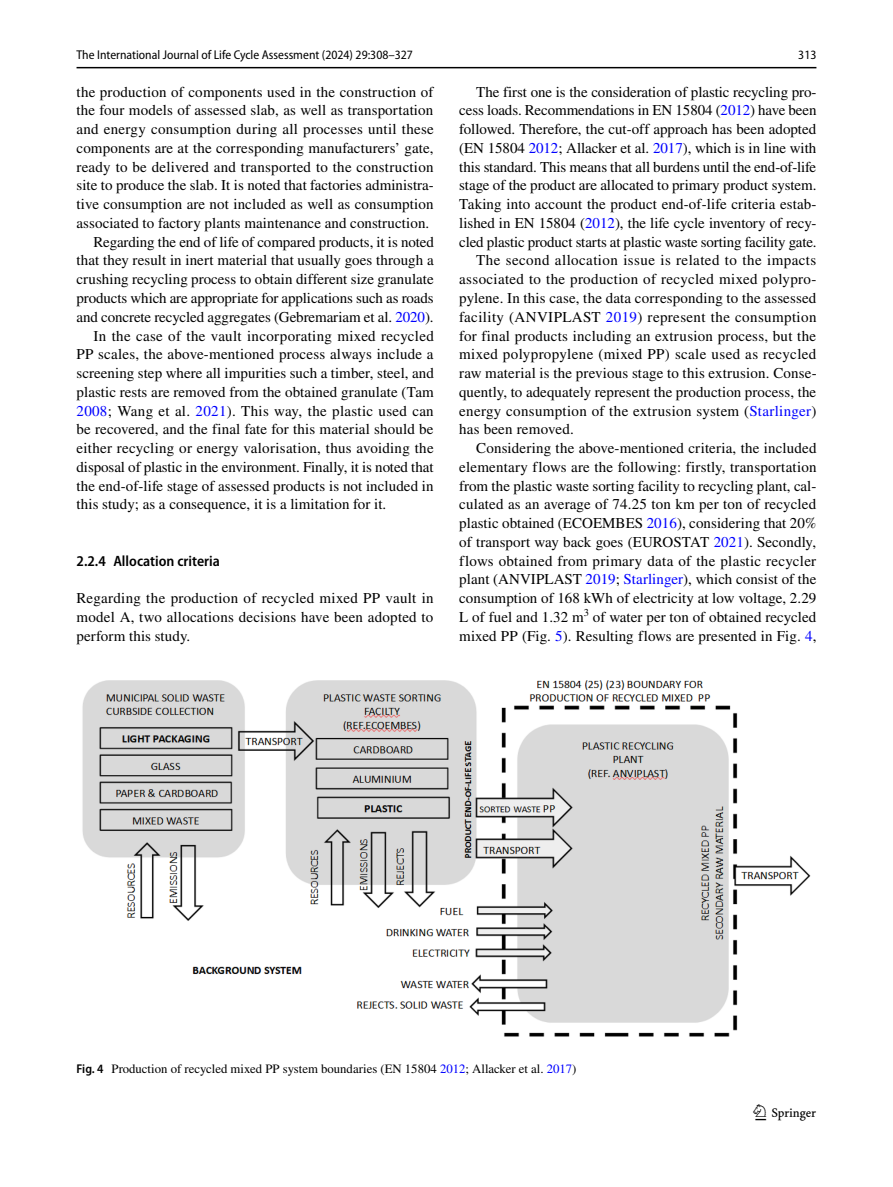
<style>
.page{position:relative;width:893px;height:1187px;background:#fff}
.page>*{position:absolute;margin:0;border:0;box-sizing:border-box;transform-origin:0 0}
.t1{font:22.5px "Springnew Regular 2";color:#000}
.t2{font:15px/18.8px "STIX";letter-spacing:.005em;color:#000;text-align:justify}
.t3{font:15px "STIX";letter-spacing:.025em;color:#000}
.t4{font:15px "STIX";letter-spacing:.03em;color:#000}
.t5{font:600 semi-condensed 15px "Myriad Pro";color:#000}
.t6{font:12.75px "STIX";color:#000}
.t7{font:semi-condensed 12.75px "Myriad Pro";color:#000}
.s1{color:#00f}
.s2{font-family:"Myriad Pro";font-weight:600;font-stretch:semi-condensed}
</style>
<div class="page">
<hr style="left:77px;top:67px;width:739px;height:1px;background:#000">
<img style="left:82px;top:680px;width:729px;height:357px">
<p class="t7" style="left:77px;top:48px;width:338px">The International Journal of Life Cycle Assessment (2024) 29:308–327</p>
<p class="t7" style="left:798px;top:48px;width:20px">313</p>
<p class="t2" style="left:77px;top:83px;width:359px">the production of components used in the construction of</p>
<p class="t2" style="left:77px;top:102px;width:358px">the four models of assessed slab, as well as transportation</p>
<p class="t2" style="left:77px;top:121px;width:359px">and energy consumption during all processes until these</p>
<p class="t2" style="left:77px;top:139px;width:359px">components are at the corresponding manufacturers’ gate,</p>
<p class="t2" style="left:77px;top:158px;width:359px">ready to be delivered and transported to the construction</p>
<p class="t2" style="left:77px;top:177px;width:359px">site to produce the slab. It is noted that factories administra‑</p>
<p class="t2" style="left:77px;top:196px;width:359px">tive consumption are not included as well as consumption</p>
<p class="t2" style="left:77px;top:214px;width:354px">associated to factory plants maintenance and construction.</p>
<p class="t2" style="left:94px;top:233px;width:342px">Regarding the end of life of compared products, it is noted</p>
<p class="t2" style="left:77px;top:252px;width:359px">that they result in inert material that usually goes through a</p>
<p class="t2" style="left:77px;top:271px;width:359px">crushing recycling process to obtain different size granulate</p>
<p class="t2" style="left:77px;top:289px;width:359px">products which are appropriate for applications such as roads</p>
<p class="t2" style="left:77px;top:308px;width:359px">and concrete recycled aggregates (Gebremariam et al. <span class="s1">2020</span>).</p>
<p class="t2" style="left:94px;top:327px;width:342px">In the case of the vault incorporating mixed recycled</p>
<p class="t2" style="left:77px;top:346px;width:359px">PP scales, the above-mentioned process always include a</p>
<p class="t2" style="left:77px;top:364px;width:359px">screening step where all impurities such a timber, steel, and</p>
<p class="t2" style="left:77px;top:383px;width:359px">plastic rests are removed from the obtained granulate (Tam</p>
<p class="t2" style="left:77px;top:402px;width:359px"><span class="s1">2008</span>; Wang et al. <span class="s1">2021</span>). This way, the plastic used can</p>
<p class="t2" style="left:77px;top:421px;width:358px">be recovered, and the final fate for this material should be</p>
<p class="t2" style="left:77px;top:439px;width:359px">either recycling or energy valorisation, thus avoiding the</p>
<p class="t2" style="left:77px;top:458px;width:359px">disposal of plastic in the environment. Finally, it is noted that</p>
<p class="t2" style="left:77px;top:477px;width:359px">the end-of-life stage of assessed products is not included in</p>
<p class="t2" style="left:77px;top:496px;width:311px">this study; as a consequence, it is a limitation for it.</p>
<p class="t5" style="left:77px;top:552px;width:145px">2.2.4 Allocation criteria</p>
<p class="t2" style="left:77px;top:589px;width:359px">Regarding the production of recycled mixed PP vault in model A, two allocations decisions have been adopted to perform this study.</p>
<p class="t2" style="left:476px;top:83px;width:342px">The first one is the consideration of plastic recycling pro‑</p>
<p class="t2" style="left:459px;top:102px;width:359px">cess loads. Recommendations in EN 15804 (<span class="s1">2012</span>) have been</p>
<p class="t2" style="left:459px;top:121px;width:359px">followed. Therefore, the cut-off approach has been adopted</p>
<p class="t2" style="left:459px;top:139px;width:359px">(EN 15804 <span class="s1">2012</span>; Allacker et al. <span class="s1">2017</span>), which is in line with</p>
<p class="t2" style="left:459px;top:158px;width:358px">this standard. This means that all burdens until the end-of-life</p>
<p class="t2" style="left:459px;top:177px;width:359px">stage of the product are allocated to primary product system.</p>
<p class="t2" style="left:459px;top:196px;width:359px">Taking into account the product end-of-life criteria estab‑</p>
<p class="t2" style="left:459px;top:214px;width:359px">lished in EN 15804 (<span class="s1">2012</span>), the life cycle inventory of recy‑</p>
<p class="t2" style="left:459px;top:233px;width:359px">cled plastic product starts at plastic waste sorting facility gate.</p>
<p class="t4" style="left:476px;top:250px;width:341px">The second allocation issue is related to the impacts</p>
<p class="t3" style="left:459px;top:269px;width:359px">associated to the production of recycled mixed polypro‑</p>
<p class="t2" style="left:459px;top:289px;width:359px">pylene. In this case, the data corresponding to the assessed</p>
<p class="t3" style="left:459px;top:306px;width:359px">facility (ANVIPLAST <span class="s1">2019</span>) represent the consumption</p>
<p class="t2" style="left:459px;top:327px;width:358px">for final products including an extrusion process, but the</p>
<p class="t3" style="left:459px;top:344px;width:359px">mixed polypropylene (mixed PP) scale used as recycled</p>
<p class="t2" style="left:459px;top:364px;width:359px">raw material is the previous stage to this extrusion. Conse‑</p>
<p class="t2" style="left:459px;top:383px;width:359px">quently, to adequately represent the production process, the</p>
<p class="t2" style="left:459px;top:402px;width:359px">energy consumption of the extrusion system (<span class="s1">Starlinger</span>)</p>
<p class="t2" style="left:459px;top:421px;width:116px">has been removed.</p>
<p class="t2" style="left:476px;top:439px;width:342px">Considering the above-mentioned criteria, the included</p>
<p class="t2" style="left:459px;top:458px;width:359px">elementary flows are the following: firstly, transportation</p>
<p class="t2" style="left:459px;top:477px;width:359px">from the plastic waste sorting facility to recycling plant, cal‑</p>
<p class="t2" style="left:459px;top:496px;width:358px">culated as an average of 74.25 ton km per ton of recycled</p>
<p class="t2" style="left:459px;top:514px;width:359px">plastic obtained (ECOEMBES <span class="s1">2016</span>), considering that 20%</p>
<p class="t2" style="left:459px;top:533px;width:358px">of transport way back goes (EUROSTAT <span class="s1">2021</span>). Secondly,</p>
<p class="t2" style="left:459px;top:552px;width:358px">flows obtained from primary data of the plastic recycler</p>
<p class="t2" style="left:459px;top:571px;width:359px">plant (ANVIPLAST <span class="s1">2019</span>; <span class="s1">Starlinger</span>), which consist of the</p>
<p class="t2" style="left:459px;top:589px;width:359px">consumption of 168 kWh of electricity at low voltage, 2.29</p>
<p class="t2" style="left:459px;top:608px;width:359px">L of fuel and 1.32 m<sup>3</sup> of water per ton of obtained recycled</p>
<p class="t2" style="left:459px;top:627px;width:359px">mixed PP (Fig. <span class="s1">5</span>). Resulting flows are presented in Fig. <span class="s1">4</span>,</p>
<p class="t6" style="left:77px;top:1060px;width:501px"><span class="s2">Fig. 4</span> Production of recycled mixed PP system boundaries (EN 15804 <span class="s1">2012</span>; Allacker et al. <span class="s1">2017</span>)</p>
<h1 class="t1" style="left:755px;top:1104px;width:62px">1 3</h1>
</div>
